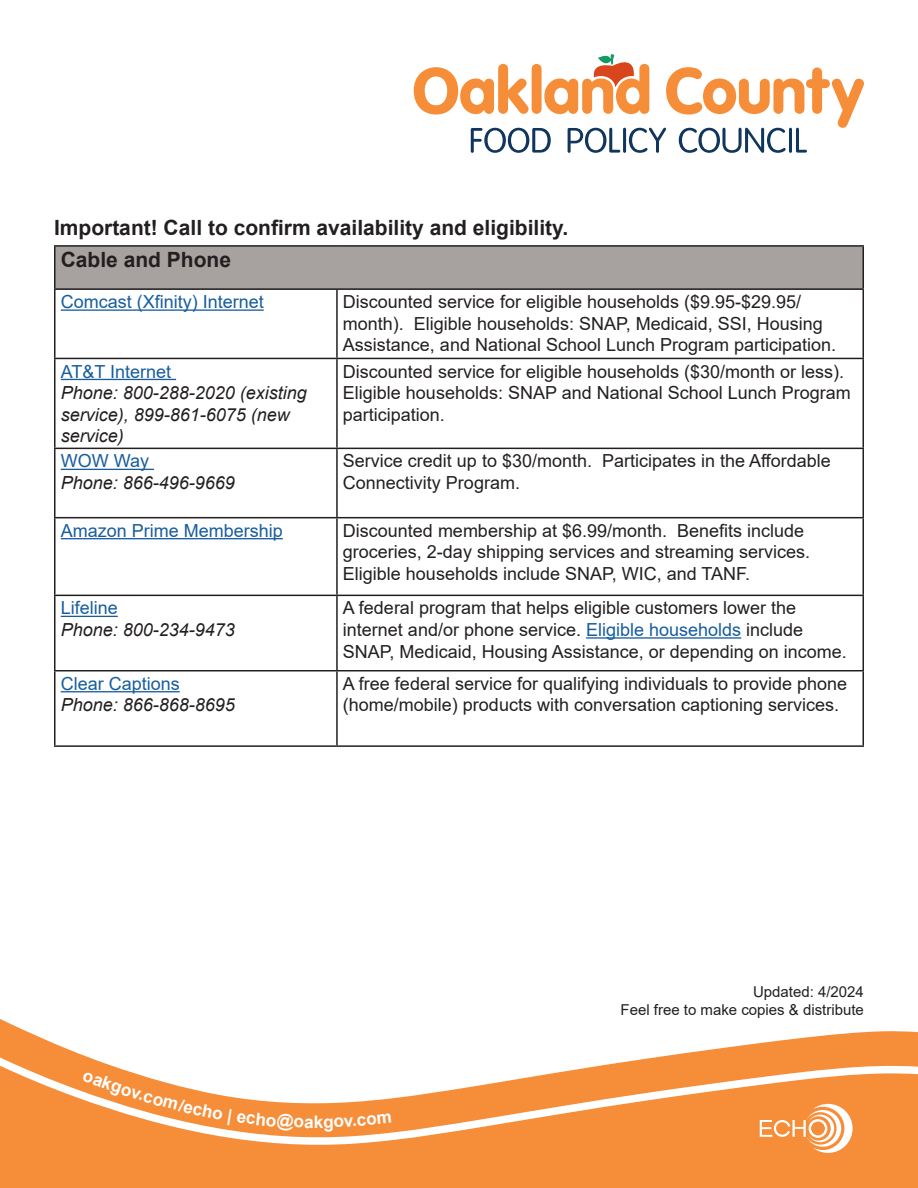
<style>
.page{position:relative;width:918px;height:1188px;background:#fff}
.page>*{position:absolute;margin:0;border:0;box-sizing:border-box;transform-origin:0 0}
.t1{font:700 21px/32.7px "Arial";color:#231f20}
.t2{font:18px/21.6px "Arial";color:#231f20}
.t3{font:italic 18px/21.6px "Arial";color:#231f20}
.t4{font:18px "Arial";color:#175d9e}
.t5{font:700 17.25px "Arial";color:#fff}
.t6{font:15px/18px "Arial";color:#231f20;text-align:right}
.s1{color:#175d9e}
</style>
<div class="page">
<svg style="left:414px;top:54px;width:450px;height:99px"></svg>
<div style="left:0;top:1146px;width:918px;height:42px;background:#f68d38"></div>
<svg style="left:0;top:1019px;width:918px;height:127px"></svg>
<svg style="left:760px;top:1104px;width:93px;height:49px"></svg>
<div style="left:809px;top:1119px;width:18px;height:19px;border:2px solid #fff;border-radius:50%"></div>
<div style="left:55px;top:246px;width:808px;height:43px;background:#a7a2a0"></div>
<hr style="left:54px;top:245px;width:283px;height:2px;background:#231f20">
<hr style="left:54px;top:247px;width:2px;height:41px;background:#231f20">
<hr style="left:337px;top:245px;width:527px;height:2px;background:#231f20">
<hr style="left:862px;top:247px;width:2px;height:41px;background:#231f20">
<hr style="left:54px;top:288px;width:283px;height:2px;background:#231f20">
<hr style="left:54px;top:290px;width:2px;height:68px;background:#231f20">
<hr style="left:337px;top:288px;width:527px;height:2px;background:#231f20">
<hr style="left:336px;top:290px;width:2px;height:68px;background:#231f20">
<hr style="left:862px;top:290px;width:2px;height:68px;background:#231f20">
<hr style="left:54px;top:358px;width:283px;height:1px;background:#231f20">
<hr style="left:54px;top:359px;width:2px;height:89px;background:#231f20">
<hr style="left:337px;top:358px;width:527px;height:1px;background:#231f20">
<hr style="left:336px;top:359px;width:2px;height:89px;background:#231f20">
<hr style="left:862px;top:359px;width:2px;height:89px;background:#231f20">
<hr style="left:54px;top:448px;width:283px;height:1px;background:#231f20">
<hr style="left:54px;top:449px;width:2px;height:68px;background:#231f20">
<hr style="left:337px;top:448px;width:527px;height:1px;background:#231f20">
<hr style="left:336px;top:449px;width:2px;height:68px;background:#231f20">
<hr style="left:862px;top:449px;width:2px;height:68px;background:#231f20">
<hr style="left:54px;top:517px;width:283px;height:1px;background:#231f20">
<hr style="left:54px;top:518px;width:2px;height:77px;background:#231f20">
<hr style="left:337px;top:517px;width:527px;height:1px;background:#231f20">
<hr style="left:336px;top:518px;width:2px;height:77px;background:#231f20">
<hr style="left:862px;top:518px;width:2px;height:77px;background:#231f20">
<hr style="left:54px;top:595px;width:283px;height:1px;background:#231f20">
<hr style="left:54px;top:596px;width:2px;height:74px;background:#231f20">
<hr style="left:337px;top:595px;width:527px;height:1px;background:#231f20">
<hr style="left:336px;top:596px;width:2px;height:74px;background:#231f20">
<hr style="left:862px;top:596px;width:2px;height:74px;background:#231f20">
<hr style="left:54px;top:670px;width:283px;height:1px;background:#231f20">
<hr style="left:54px;top:671px;width:2px;height:74px;background:#231f20">
<hr style="left:337px;top:670px;width:527px;height:1px;background:#231f20">
<hr style="left:336px;top:671px;width:2px;height:74px;background:#231f20">
<hr style="left:862px;top:671px;width:2px;height:74px;background:#231f20">
<hr style="left:54px;top:745px;width:283px;height:2px;background:#231f20">
<hr style="left:337px;top:745px;width:527px;height:2px;background:#231f20">
<hr style="left:61px;top:309px;width:203px;height:2px;background:#175d9e">
<hr style="left:61px;top:379px;width:115px;height:1px;background:#175d9e">
<hr style="left:61px;top:469px;width:93px;height:1px;background:#175d9e">
<hr style="left:61px;top:538px;width:222px;height:1px;background:#175d9e">
<hr style="left:61px;top:616px;width:57px;height:1px;background:#175d9e">
<hr style="left:586px;top:637px;width:155px;height:2px;background:#175d9e">
<hr style="left:61px;top:691px;width:119px;height:1px;background:#175d9e">
<svg style="left:82px;top:1072px;width:222px;height:59px"></svg>
<svg style="left:324px;top:1114px;width:67px;height:17px"></svg>
<p class="t1" style="left:61px;top:211px;width:509px;text-indent:-7px">Important! Call to confirm availability and eligibility.<br>Cable and Phone</p>
<p class="t4" style="left:61px;top:289px;width:205px">Comcast (Xfinity) Internet</p>
<p class="t2" style="left:343px;top:291px;width:495px">Discounted service for eligible households ($9.95-$29.95/ month). Eligible households: SNAP, Medicaid, SSI, Housing<br>Assistance, and National School Lunch Program participation.</p>
<p class="t4" style="left:61px;top:359px;width:112px">AT&amp;T Internet</p>
<p class="t3" style="left:61px;top:382px;width:248px">Phone: 800-288-2020 (existing service), 899-861-6075 (new service)</p>
<p class="t2" style="left:343px;top:360px;width:509px">Discounted service for eligible households ($30/month or less).<br>Eligible households: SNAP and National School Lunch Program participation.</p>
<p class="t4" style="left:61px;top:449px;width:90px">WOW Way</p>
<p class="t3" style="left:61px;top:472px;width:176px">Phone: 866-496-9669</p>
<p class="t2" style="left:343px;top:450px;width:489px">Service credit up to $30/month. Participates in the Affordable<br>Connectivity Program.</p>
<p class="t4" style="left:61px;top:518px;width:224px">Amazon Prime Membership</p>
<p class="t2" style="left:343px;top:520px;width:469px">Discounted membership at $6.99/month. Benefits include groceries, 2-day shipping services and streaming services.<br>Eligible households include SNAP, WIC, and TANF.</p>
<p class="t4" style="left:61px;top:596px;width:59px">Lifeline</p>
<p class="t3" style="left:61px;top:619px;width:176px">Phone: 800-234-9473</p>
<p class="t2" style="left:343px;top:597px;width:505px">A federal program that helps eligible customers lower the internet and/or phone service. <span class="s1">Eligible households</span> include<br>SNAP, Medicaid, Housing Assistance, or depending on income.</p>
<p class="t4" style="left:61px;top:671px;width:121px">Clear Captions</p>
<p class="t3" style="left:61px;top:695px;width:176px">Phone: 866-868-8695</p>
<p class="t2" style="left:343px;top:673px;width:506px">A free federal service for qualifying individuals to provide phone (home/mobile) products with conversation captioning services.</p>
<p class="t5" style="left:304px;top:1109px;width:21px">ak</p>
<p class="t6" style="left:621px;top:983px;width:245px">Updated: 4/2024<br>Feel free to make copies &amp; distribute</p>
</div>
